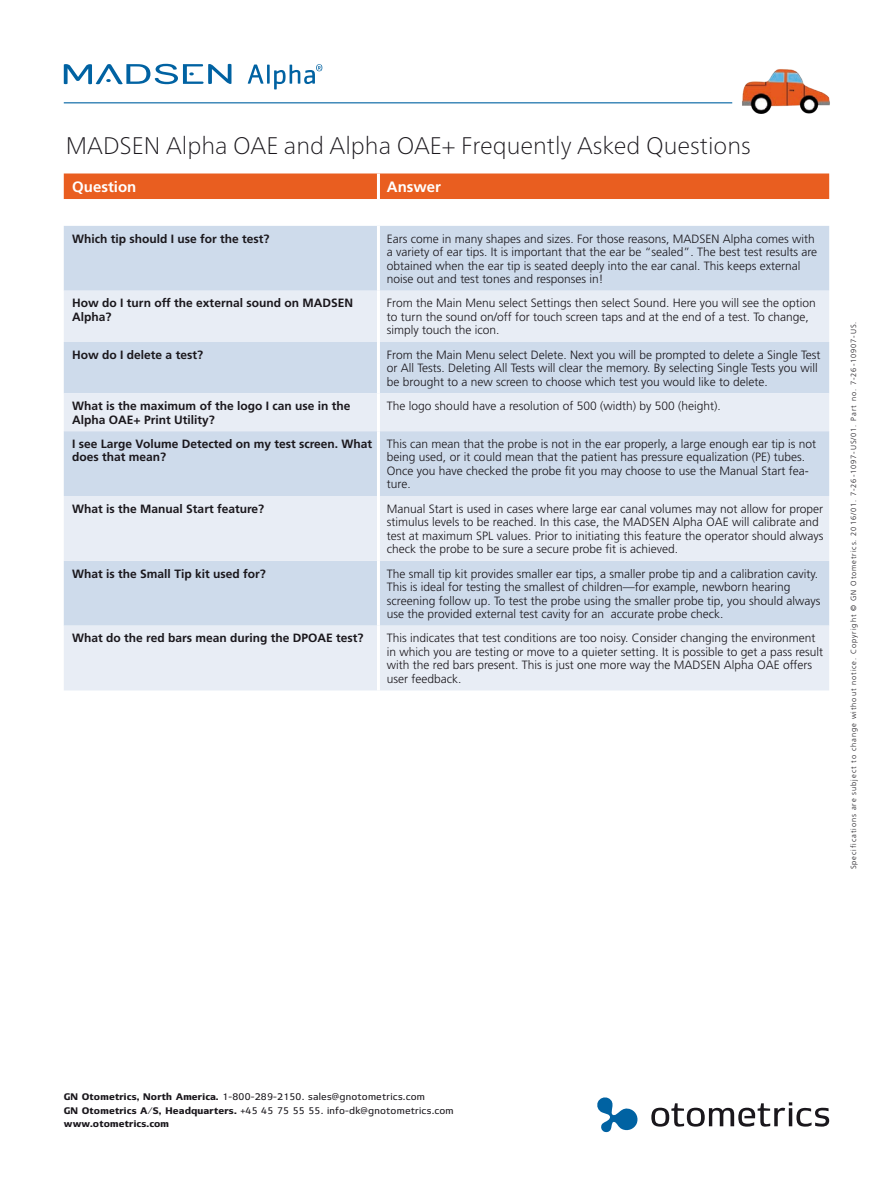
<style>
.page{position:relative;width:893px;height:1191px;background:#fff}
.page>*{position:absolute;margin:0;border:0;box-sizing:border-box;transform-origin:0 0}
.t1{font:100 24px "Frutiger Neue LT Pro";color:#1a171c}
.t2{font:700 15px "Frutiger";color:#fff}
.t3{font:300 12px/13.5px "Frutiger";color:#1a171c}
.t4{font:700 12px/13.5px "Frutiger";color:#1a171c}
.t5{font:700 9.3px/13.5px "Olic";letter-spacing:.02em;color:#1a171c}
.t6{font:300 7.5px "Frutiger LT Std";letter-spacing:.12em;color:#1a171c}
.s1{font-weight:400}
</style>
<div class="page">
<svg style="left:651px;top:1102px;width:178px;height:24px"></svg>
<svg style="left:597px;top:1097px;width:40px;height:35px"></svg>
<svg style="left:64px;top:64px;width:167px;height:20px"></svg>
<svg style="left:248px;top:64px;width:15px;height:20px"></svg>
<hr style="left:267px;top:65px;width:3px;height:19px;background:#0062a2">
<svg style="left:274px;top:64px;width:48px;height:25px"></svg>
<img style="left:742px;top:69px;width:88px;height:45px">
<hr style="left:64px;top:102px;width:668px;height:1px;background:#0062a2">
<div style="left:64px;top:173px;width:765px;height:26px;background:#e95e20"></div>
<hr style="left:377px;top:173px;width:3px;height:26px;background:#fff">
<div style="left:64px;top:226px;width:765px;height:65px;background:#cedbeb"></div>
<svg style="left:64px;top:291px;width:765px;height:399px;background:#dce4f0"></svg>
<hr style="left:377px;top:226px;width:3px;height:65px;background:#fff">
<hr style="left:377px;top:291px;width:3px;height:51px;background:#fff">
<hr style="left:377px;top:342px;width:3px;height:51px;background:#fff">
<hr style="left:377px;top:393px;width:3px;height:38px;background:#fff">
<hr style="left:377px;top:431px;width:3px;height:65px;background:#fff">
<hr style="left:377px;top:496px;width:3px;height:65px;background:#fff">
<hr style="left:377px;top:561px;width:3px;height:64px;background:#fff">
<hr style="left:377px;top:625px;width:3px;height:65px;background:#fff">
<h1 class="t1" style="left:66px;top:131px;width:687px">MADSEN Alpha OAE and Alpha OAE+ Frequently Asked Questions</h1>
<p class="t2" style="left:72px;top:178px;width:66px">Question</p>
<p class="t2" style="left:387px;top:178px;width:56px">Answer</p>
<p class="t4" style="left:72px;top:232px;width:199px">Which tip should I use for the test?</p>
<p class="t3" style="left:387px;top:232px;width:432px">Ears come in many shapes and sizes. For those reasons, MADSEN Alpha comes with a variety of ear tips. It is important that the ear be “sealed”. The best test results are obtained when the ear tip is seated deeply into the ear canal. This keeps external noise out and test tones and responses in!</p>
<p class="t4" style="left:72px;top:296px;width:282px">How do I turn off the external sound on MADSEN<br>Alpha?</p>
<p class="t3" style="left:387px;top:297px;width:430px">From the Main Menu select Settings then select Sound. Here you will see the option to turn the sound on/off for touch screen taps and at the end of a test. To change, simply touch the icon.</p>
<p class="t4" style="left:72px;top:348px;width:132px">How do I delete a test?</p>
<p class="t3" style="left:387px;top:348px;width:435px">From the Main Menu select Delete. Next you will be prompted to delete a Single Test or All Tests. Deleting All Tests will clear the memory. By selecting Single Tests you will be brought to a new screen to choose which test you would like to delete.</p>
<p class="t4" style="left:72px;top:399px;width:280px">What is the maximum of the logo I can use in the<br>Alpha OAE+ Print Utility?</p>
<p class="t3" style="left:387px;top:399px;width:335px">The logo should have a resolution of 500 (width) by 500 (height).</p>
<p class="t4" style="left:72px;top:437px;width:301px">I see Large Volume Detected on my test screen. What does that mean?</p>
<p class="t3" style="left:387px;top:437px;width:431px">This can mean that the probe is not in the ear properly, a large enough ear tip is not being used, or it could mean that the patient has pressure equalization (PE) tubes.<br>Once you have checked the probe fit you may choose to use the Manual Start fea&shy;ture.</p>
<p class="t4" style="left:72px;top:502px;width:193px">What is the Manual Start feature?</p>
<p class="t3" style="left:387px;top:502px;width:438px">Manual Start is used in cases where large ear canal volumes may not allow for proper stimulus levels to be reached. In this case, the MADSEN Alpha OAE will calibrate and test at maximum SPL values. Prior to initiating this feature the operator should always check the probe to be sure a secure probe fit is achieved.</p>
<p class="t4" style="left:72px;top:566px;width:195px">What is the Small Tip kit used for?</p>
<p class="t3" style="left:387px;top:567px;width:435px">The small tip kit provides smaller ear tips, a smaller probe tip and a calibration cavity.<br>This is ideal for testing the smallest of children—for example, newborn hearing screening follow up. To test the probe using the smaller probe tip, you should always use the provided external test cavity for an accurate probe check.</p>
<p class="t4" style="left:72px;top:631px;width:293px">What do the red bars mean during the DPOAE test?</p>
<p class="t3" style="left:387px;top:631px;width:438px">This indicates that test conditions are too noisy. Consider changing the environment in which you are testing or move to a quieter setting. It is possible to get a pass result with the red bars present. This is just one more way the MADSEN Alpha OAE offers user feedback.</p>
<p class="t6" style="left:849px;top:869px;width:549px;rotate:-90deg">Specifications are subject to change without notice. Copyright © GN Otometrics. 2016/01. 7-26-1097-US/01. Part no. 7-26-10907-US.</p>
<p class="t5" style="left:64px;top:1090px;width:391px">GN Otometrics, North America. <span class="s1">1-800-289-2150. sales@gnotometrics.com<br></span>GN Otometrics A/S, Headquarters. <span class="s1">+45 45 75 55 55. info-dk@gnotometrics.com </span>www.otometrics.com</p>
</div>
